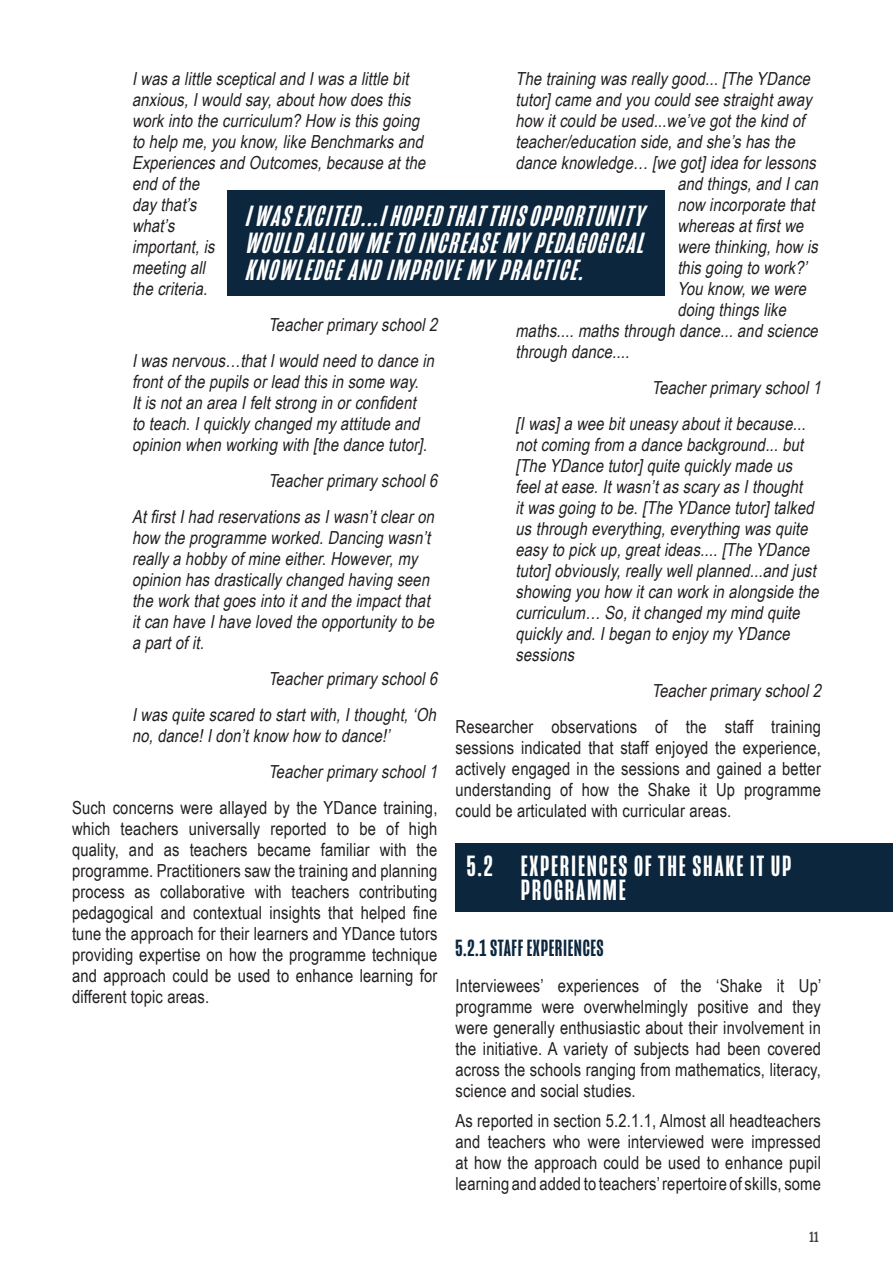
<style>
.page{position:relative;width:893px;height:1263px;background:#fff}
.page>*{position:absolute;margin:0;border:0;box-sizing:border-box;transform-origin:0 0}
.Inset_Quote{font:italic 500 30px/27px "Mongoose";color:#fff;text-align:justify}
.Key_Item{font:500 30px "Mongoose";letter-spacing:.06em;color:#fff}
.Heading_1{font:500 24px "Mongoose";letter-spacing:.025em;color:#0c273d}
.Quote_Reference{font:italic 18px/21px "Arial Narrow";color:#231f20}
.Normal{font:18px/21px "Arial Narrow";letter-spacing:.01em;color:#231f20;text-align:justify}
.t1{font:500 15px "Mongoose";color:#3e3e3f}
</style>
<div class="page">
<div style="left:228px;top:190px;width:437px;height:106px;background:#0c273d"></div>
<div style="left:455px;top:843px;width:438px;height:69px;background:#0c273d"></div>
<p class="Quote_Reference" style="left:132px;top:68px;width:299px">Iwasa little scepticaland Iwasa little bit anxious,Iwould say,abouthow doesthis workinto the curriculum? How isthisgoing to help me,you know,like Benchmarksand<br>Experiencesand Outcomes,because atthe end ofthe<br>daythat’s<br>what’s<br>important,is<br>meeting all<br>the criteria.</p>
<p class="Quote_Reference" style="left:268px;top:314px;width:175px">Teacherprimaryschool2</p>
<p class="Quote_Reference" style="left:132px;top:350px;width:308px">Iwasnervous…thatIwould need to dance in frontofthe pupilsorlead thisin some way.<br>Itisnotan area Ifeltstrong in orconfident to teach.Iquicklychanged myattitude and opinion when working with [the dance tutor].</p>
<p class="Quote_Reference" style="left:268px;top:470px;width:175px">Teacherprimaryschool6</p>
<p class="Quote_Reference" style="left:132px;top:506px;width:308px">AtfirstIhad reservationsasIwasn’tclearon how the programme worked.Dancing wasn’t reallya hobbyofmine either.However,my opinion hasdrasticallychanged having seen the workthatgoesinto itand the impactthat itcan have Ihave loved the opportunityto be a partofit.</p>
<p class="Quote_Reference" style="left:268px;top:668px;width:175px">Teacherprimaryschool6</p>
<p class="Quote_Reference" style="left:132px;top:704px;width:310px">Iwasquite scared to startwith,Ithought,‘Oh no,dance!Idon’tknow how to dance!’</p>
<p class="Quote_Reference" style="left:268px;top:761px;width:175px">Teacherprimaryschool1</p>
<p class="Normal" style="left:72px;top:797px;width:367px">Such concerns were allayed by the YDance training, which teachers universally reported to be of high quality, and as teachers became familiar with the programme. Practitioners saw the training and planning process as collaborative with teachers contributing pedagogical and contextual insights that helped fine tune the approach for their learners and YDance tutors providing expertise on how the programme technique and approach could be used to enhance learning for different topic areas.</p>
<p class="Quote_Reference" style="left:515px;top:68px;width:300px">The training wasreallygood...[The YDance</p>
<p class="Quote_Reference" style="left:515px;top:89px;width:302px">tutor]came and you could see straightaway</p>
<p class="Quote_Reference" style="left:515px;top:110px;width:295px">how itcould be used...we’ve gotthe kind of</p>
<p class="Quote_Reference" style="left:515px;top:131px;width:285px">teacher/education side,and she’shasthe</p>
<p class="Quote_Reference" style="left:515px;top:152px;width:306px">dance knowledge… [we got]idea forlessons</p>
<p class="Quote_Reference" style="left:677px;top:173px;width:147px">and things,and Ican</p>
<p class="Quote_Reference" style="left:677px;top:194px;width:143px">now incorporate that</p>
<p class="Quote_Reference" style="left:677px;top:215px;width:132px">whereasatfirstwe</p>
<p class="Quote_Reference" style="left:677px;top:236px;width:147px">were thinking,how is</p>
<p class="Quote_Reference" style="left:677px;top:257px;width:136px">thisgoing to work?’</p>
<p class="Quote_Reference" style="left:677px;top:278px;width:135px">You know,we were</p>
<p class="Quote_Reference" style="left:677px;top:299px;width:115px">doing thingslike</p>
<p class="Quote_Reference" style="left:515px;top:320px;width:308px">maths....mathsthrough dance...and science</p>
<p class="Quote_Reference" style="left:515px;top:341px;width:120px">through dance....</p>
<p class="Quote_Reference" style="left:652px;top:377px;width:175px">Teacherprimaryschool1</p>
<p class="Quote_Reference" style="left:515px;top:413px;width:309px">[Iwas]a wee bituneasyaboutitbecause... notcoming from a dance background...but [The YDance tutor]quite quicklymade us feelatease.Itwasn’tasscaryasIthought itwasgoing to be.[The YDance tutor]talked usthrough everything,everything wasquite easyto pickup,greatideas....[The YDance tutor]obviously,reallywellplanned...and just showing you how itcan workin alongside the curriculum… So,itchanged mymind quite quicklyand.Ibegan to enjoymyYDance sessions</p>
<p class="Quote_Reference" style="left:652px;top:680px;width:175px">Teacherprimaryschool2</p>
<p class="Normal" style="left:455px;top:716px;width:367px">Researcher observations of the staff training sessions indicated that staff enjoyed the experience, actively engaged in the sessions and gained a better understanding of how the Shake it Up programme could be articulated with curricular areas.</p>
<p class="Inset_Quote" style="left:245px;top:203px;width:409px">IWASEXCITED...IHOPEDTHATTHISOPPORTUNITY WOULD ALLOW ME TO INCREASE MY PEDAGOGICAL KNOWLEDGEANDIMPROVEMYPRACTICE.</p>
<p class="Key_Item" style="left:467px;top:848px;width:326px">5.2 EXPERIENCES OF THE SHAKE IT UP</p>
<p class="Key_Item" style="left:521px;top:872px;width:107px">PROGRAMME</p>
<p class="Heading_1" style="left:455px;top:935px;width:150px">5.2.1 STAFF EXPERIENCES</p>
<p class="Normal" style="left:455px;top:975px;width:367px">Interviewees’ experiences of the ‘Shake it Up’ programme were overwhelmingly positive and they were generally enthusiastic about their involvement in the initiative. A variety of subjects had been covered across the schools ranging from mathematics, literacy, science and social studies.</p>
<p class="Normal" style="left:455px;top:1110px;width:367px">As reported in section 5.2.1.1, Almost all headteachers and teachers who were interviewed were impressed at how the approach could be used to enhance pupil learning and added to teachers’ repertoire of skills, some</p>
<p class="t1" style="left:809px;top:1228px;width:11px">11</p>
</div>
